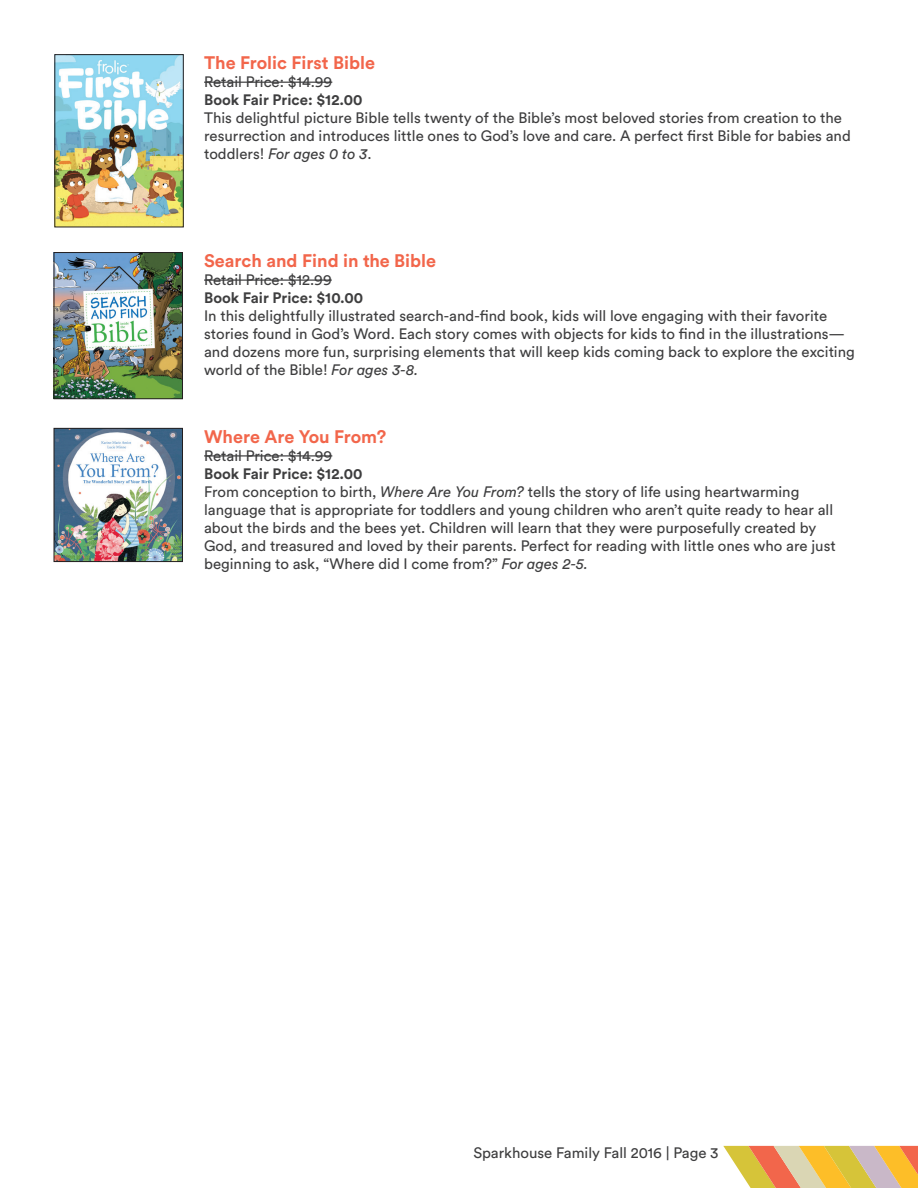
<style>
.page{position:relative;width:918px;height:1188px;background:#fff}
.page>*{position:absolute;margin:0;border:0;box-sizing:border-box;transform-origin:0 0}
.t1{font:700 18px "Circular Std";color:#f2664b}
.t2{font:15px/18px "Circular Std";color:#3e3e3f}
.t3{font:700 15px "Circular Std";color:#3e3e3f}
.s1{font-style:italic}
.s2{font-weight:700}
</style>
<div class="page">
<svg style="left:723px;top:1146px;width:195px;height:42px;background:#e6b869"></svg>
<img style="left:56px;top:254px;width:125px;height:143px">
<div style="left:54px;top:252px;width:129px;height:147px;border:1px solid #231f20"></div>
<img style="left:56px;top:430px;width:125px;height:130px">
<div style="left:54px;top:428px;width:129px;height:134px;border:1px solid #231f20"></div>
<hr style="left:204px;top:280px;width:128px;height:1px;background:#3e3e3f">
<hr style="left:204px;top:455px;width:128px;height:2px;background:#3e3e3f">
<img style="left:57px;top:56px;width:125px;height:169px">
<div style="left:55px;top:54px;width:129px;height:173px;border:1px solid #231f20"></div>
<hr style="left:204px;top:82px;width:128px;height:1px;background:#3e3e3f">
<p class="t1" style="left:204px;top:51px;width:172px">The Frolic First Bible</p>
<p class="t2" style="left:204px;top:73px;width:130px">Retail Price: $14.99</p>
<p class="t3" style="left:204px;top:90px;width:160px">Book Fair Price: $12.00</p>
<p class="t2" style="left:204px;top:109px;width:648px">This delightful picture Bible tells twenty of the Bible’s most beloved stories from creation to the resurrection and introduces little ones to God’s love and care. A perfect first Bible for babies and toddlers! <span class="s1">For ages 0 to 3</span>.</p>
<p class="t1" style="left:204px;top:249px;width:234px">Search and Find in the Bible</p>
<p class="t2" style="left:204px;top:271px;width:129px">Retail Price: $12.99</p>
<p class="t3" style="left:204px;top:288px;width:161px">Book Fair Price: $10.00</p>
<p class="t2" style="left:204px;top:307px;width:652px">In this delightfully illustrated search-and-find book, kids will love engaging with their favorite stories found in God’s Word. Each story comes with objects for kids to find in the illustrations— and dozens more fun, surprising elements that will keep kids coming back to explore the exciting world of the Bible! <span class="s1">For ages 3-8.</span></p>
<p class="t1" style="left:204px;top:425px;width:184px">Where Are You From?</p>
<p class="t2" style="left:204px;top:446px;width:130px">Retail Price: $14.99</p>
<p class="t2" style="left:204px;top:464px;width:633px"><span class="s2">Book Fair Price: $12.00<br></span>From conception to birth, <span class="s1">Where Are You From?</span> tells the story of life using heartwarming language that is appropriate for toddlers and young children who aren’t quite ready to hear all about the birds and the bees yet. Children will learn that they were purposefully created by God, and treasured and loved by their parents. Perfect for reading with little ones who are just beginning to ask, “Where did I come from?” <span class="s1">For ages 2-5.</span></p>
<p class="t2" style="left:474px;top:1144px;width:246px">Sparkhouse Family Fall 2016 | Page 3</p>
</div>
